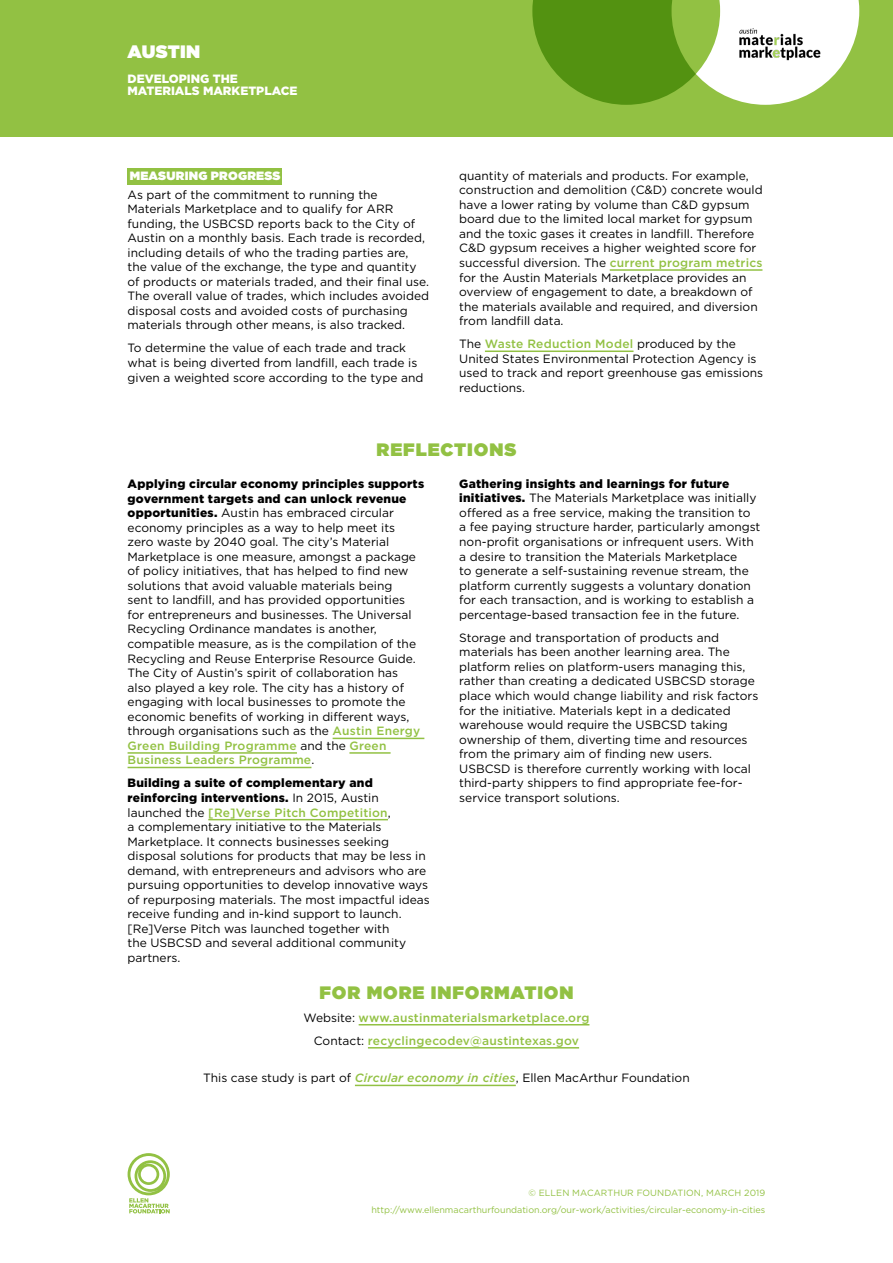
<style>
.page{position:relative;width:893px;height:1263px;background:#fff}
.page>*{position:absolute;margin:0;border:0;box-sizing:border-box;transform-origin:0 0}
.t1{font:900 18px "Gotham";letter-spacing:.05em;color:#92c143}
.t2{font:900 18px "Gotham";letter-spacing:.02em;color:#fff}
.t3{font:12px/14.5px "Gotham";color:#000}
.t4{font:500 12px/23.1px "Gotham";letter-spacing:.02em;color:#92c143;text-align:center}
.t5{font:900 12px/12px "Gotham";color:#fff}
.t6{font:900 12px "Gotham";letter-spacing:.02em;color:#fff}
.t7{font:9px "Gotham";color:#92c143}
.s1{font-weight:500;color:#92c143}
.s2{font-weight:900}
.s3{font-weight:400;color:#000}
.s4{font-weight:500;font-style:italic;color:#92c143}
</style>
<div class="page">
<div style="left:0;top:0;width:893px;height:136px;background:#92c143"></div>
<svg style="left:128px;top:1153px;width:42px;height:60px"></svg>
<svg style="left:532px;top:0;width:327px;height:105px"></svg>
<div style="left:128px;top:168px;width:154px;height:16px;background:#92c143"></div>
<hr style="left:610px;top:269px;width:152px;height:2px;background:#92c143">
<hr style="left:485px;top:350px;width:148px;height:2px;background:#92c143">
<hr style="left:333px;top:738px;width:91px;height:1px;background:#92c143">
<hr style="left:128px;top:752px;width:169px;height:2px;background:#92c143">
<hr style="left:349px;top:752px;width:42px;height:2px;background:#92c143">
<hr style="left:128px;top:767px;width:183px;height:1px;background:#92c143">
<hr style="left:208px;top:819px;width:180px;height:1px;background:#92c143">
<hr style="left:359px;top:1024px;width:230px;height:1px;background:#92c143">
<hr style="left:368px;top:1047px;width:211px;height:1px;background:#92c143">
<hr style="left:355px;top:1085px;width:161px;height:1px;background:#92c143">
<h1 class="t2" style="left:128px;top:39px;width:74px">AUSTIN</h1>
<p class="t5" style="left:128px;top:72px;width:172px">DEVELOPING THE<br>MATERIALS MARKETPLACE</p>
<p class="t6" style="left:130px;top:167px;width:152px">MEASURING PROGRESS</p>
<p class="t3" style="left:128px;top:187px;width:303px">As part of the commitment to running the Materials Marketplace and to qualify for ARR funding, the USBCSD reports back to the City of Austin on a monthly basis. Each trade is recorded, including details of who the trading parties are, the value of the exchange, the type and quantity of products or materials traded, and their final use.<br>The overall value of trades, which includes avoided disposal costs and avoided costs of purchasing materials through other means, is also tracked.</p>
<p class="t3" style="left:128px;top:341px;width:297px">To determine the value of each trade and track what is being diverted from landfill, each trade is given a weighted score according to the type and</p>
<p class="t3" style="left:459px;top:168px;width:305px">quantity of materials and products. For example, construction and demolition (C&amp;D) concrete would have a lower rating by volume than C&amp;D gypsum board due to the limited local market for gypsum and the toxic gases it creates in landfill. Therefore C&amp;D gypsum receives a higher weighted score for successful diversion. The <span class="s1">current program metrics </span>for the Austin Materials Marketplace provides an overview of engagement to date, a breakdown of the materials available and required, and diversion from landfill data.</p>
<p class="t3" style="left:459px;top:336px;width:305px">The <span class="s1">Waste Reduction Model</span> produced by the United States Environmental Protection Agency is used to track and report greenhouse gas emissions reductions.</p>
<h1 class="t1" style="left:377px;top:437px;width:141px">REFLECTIONS</h1>
<p class="t3" style="left:128px;top:476px;width:298px"><span class="s2">Applying circular economy principles supports government targets and can unlock revenue opportunities.</span> Austin has embraced circular economy principles as a way to help meet its<br>zero waste by 2040 goal. The city’s Material Marketplace is one measure, amongst a package of policy initiatives, that has helped to find new solutions that avoid valuable materials being<br>sent to landfill, and has provided opportunities for entrepreneurs and businesses. The Universal Recycling Ordinance mandates is another, compatible measure, as is the compilation of the Recycling and Reuse Enterprise Resource Guide.<br>The City of Austin’s spirit of collaboration has also played a key role. The city has a history of engaging with local businesses to promote the economic benefits of working in different ways, through organisations such as the <span class="s1">Austin Energy Green Building Programme</span> and the <span class="s1">Green Business Leaders Programme</span>.</p>
<p class="t3" style="left:128px;top:776px;width:304px"><span class="s2">Building a suite of complementary and reinforcing interventions.</span> In 2015, Austin launched the <span class="s1">[Re]Verse Pitch Competition</span>,<br>a complementary initiative to the Materials Marketplace. It connects businesses seeking disposal solutions for products that may be less in demand, with entrepreneurs and advisors who are pursuing opportunities to develop innovative ways of repurposing materials. The most impactful ideas receive funding and in-kind support to launch. [Re]Verse Pitch was launched together with<br>the USBCSD and several additional community partners.</p>
<p class="t3" style="left:459px;top:476px;width:303px"><span class="s2">Gathering insights and learnings for future initiatives.</span> The Materials Marketplace was initially offered as a free service, making the transition to a fee paying structure harder, particularly amongst non-profit organisations or infrequent users. With a desire to transition the Materials Marketplace<br>to generate a self-sustaining revenue stream, the platform currently suggests a voluntary donation for each transaction, and is working to establish a percentage-based transaction fee in the future.</p>
<p class="t3" style="left:459px;top:630px;width:301px">Storage and transportation of products and materials has been another learning area. The platform relies on platform-users managing this, rather than creating a dedicated USBCSD storage place which would change liability and risk factors for the initiative. Materials kept in a dedicated warehouse would require the USBCSD taking ownership of them, diverting time and resources from the primary aim of finding new users.<br>USBCSD is therefore currently working with local third-party shippers to find appropriate fee-for&shy;service transport solutions.</p>
<h1 class="t1" style="left:319px;top:979px;width:256px">FOR MORE INFORMATION</h1>
<p class="t4" style="left:303px;top:1006px;width:287px"><span class="s3">Website:</span> www.austinmaterialsmarketplace.org<br><span class="s3">Contact:</span> recyclingecodev@austintexas.gov</p>
<p class="t3" style="left:203px;top:1070px;width:488px">This case study is part of <span class="s4">Circular economy in cities</span>, Ellen MacArthur Foundation</p>
<p class="t7" style="left:528px;top:1187px;width:238px">© ELLEN MACARTHUR FOUNDATION, MARCH 2019</p>
<p class="t7" style="left:371px;top:1204px;width:395px">http://www.ellenmacarthurfoundation.org/our-work/activities/circular-economy-in-cities</p>
</div>
